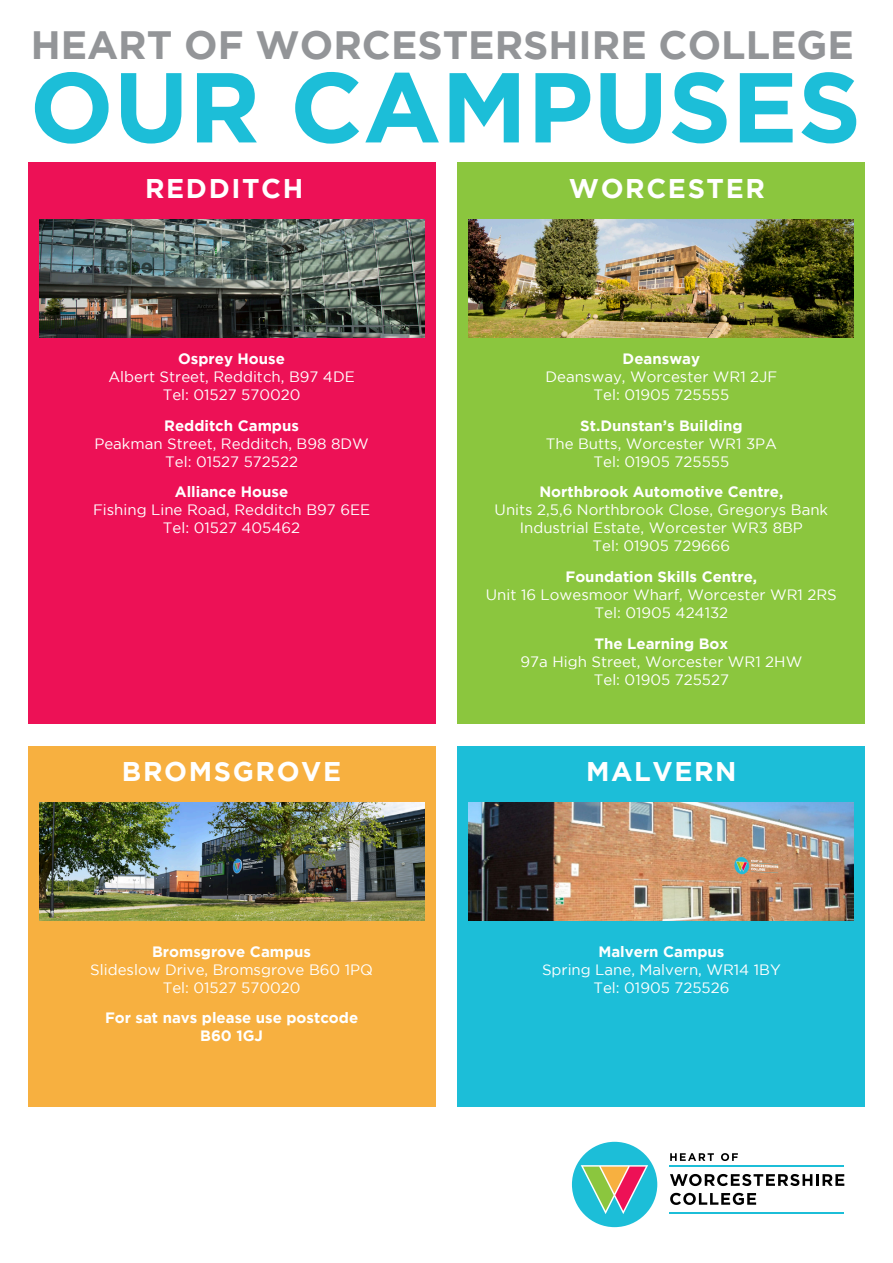
<style>
.page{position:relative;width:893px;height:1263px;background:#fff}
.page>*{position:absolute;margin:0;border:0;box-sizing:border-box;transform-origin:0 0}
.t1{font:700 99px "Gotham";color:#1cbed8}
.t2{font:700 39.45px "Gotham";color:#939598}
.t3{font:700 27px "Gotham";letter-spacing:.06em;color:#fff}
.t4{font:15px/18px "Gotham";color:#fff;text-align:center}
.t5{font:700 15px/18px "Gotham";color:#fff;text-align:center}
.s1{font-weight:700}
</style>
<div class="page">
<div style="left:457px;top:163px;width:408px;height:561px;background:#8bc63e"></div>
<div style="left:572px;top:1142px;width:85px;height:85px;background:#1cbed8;border-radius:50%"></div>
<svg style="left:581px;top:1165px;width:67px;height:49px"></svg>
<svg style="left:670px;top:1153px;width:44px;height:8px"></svg>
<svg style="left:721px;top:1153px;width:17px;height:8px"></svg>
<svg style="left:670px;top:1174px;width:174px;height:12px"></svg>
<svg style="left:670px;top:1193px;width:86px;height:12px"></svg>
<hr style="left:669px;top:1165px;width:175px;height:2px;background:#1cbed8">
<hr style="left:669px;top:1212px;width:175px;height:1px;background:#1cbed8">
<div style="left:28px;top:746px;width:407px;height:361px;background:#f7b040"></div>
<div style="left:28px;top:163px;width:407px;height:561px;background:#ed1156"></div>
<div style="left:457px;top:746px;width:408px;height:361px;background:#1cbed8"></div>
<img style="left:39px;top:219px;width:385px;height:118px">
<img style="left:39px;top:803px;width:385px;height:118px">
<img style="left:469px;top:219px;width:385px;height:118px">
<img style="left:469px;top:803px;width:385px;height:118px">
<p class="t2" style="left:31px;top:22px;width:825px">HEART OF WORCESTERSHIRE COLLEGE</p>
<p class="t1" style="left:30px;top:50px;width:833px">OUR CAMPUSES</p>
<p class="t3" style="left:145px;top:173px;width:160px">REDDITCH</p>
<p class="t3" style="left:569px;top:173px;width:198px">WORCESTER</p>
<p class="t4" style="left:108px;top:349px;width:248px"><span class="s1">Osprey House<br></span>Albert Street, Redditch, B97 4DE<br>Tel: 01527 570020</p>
<p class="t4" style="left:94px;top:416px;width:276px"><span class="s1">Redditch Campus<br></span>Peakman Street, Redditch, B98 8DW<br>Tel: 01527 572522</p>
<p class="t4" style="left:93px;top:483px;width:279px"><span class="s1">Alliance House<br></span>Fishing Line Road, Redditch B97 6EE<br>Tel: 01527 405462</p>
<p class="t4" style="left:545px;top:349px;width:233px"><span class="s1">Deansway<br></span>Deansway, Worcester WR1 2JF<br>Tel: 01905 725555</p>
<p class="t4" style="left:546px;top:416px;width:233px"><span class="s1">St.Dunstan’s Building<br></span>The Butts, Worcester WR1 3PA<br>Tel: 01905 725555</p>
<p class="t4" style="left:495px;top:483px;width:335px"><span class="s1">Northbrook Automotive Centre,<br></span>Units 2,5,6 Northbrook Close, Gregorys Bank Industrial Estate, Worcester WR3 8BP<br>Tel: 01905 729666</p>
<p class="t4" style="left:486px;top:568px;width:352px"><span class="s1">Foundation Skills Centre,<br></span>Unit 16 Lowesmoor Wharf, Worcester WR1 2RS<br>Tel: 01905 424132</p>
<p class="t4" style="left:520px;top:634px;width:283px"><span class="s1">The Learning Box<br></span>97a High Street, Worcester WR1 2HW<br>Tel: 01905 725527</p>
<p class="t3" style="left:122px;top:756px;width:221px">BROMSGROVE</p>
<p class="t3" style="left:586px;top:756px;width:152px">MALVERN</p>
<p class="t4" style="left:90px;top:942px;width:284px"><span class="s1">Bromsgrove Campus<br></span>Slideslow Drive, Bromsgrove B60 1PQ<br>Tel: 01527 570020</p>
<p class="t5" style="left:105px;top:1009px;width:255px">For sat navs please use postcode<br>B60 1GJ</p>
<p class="t4" style="left:542px;top:942px;width:240px"><span class="s1">Malvern Campus<br></span>Spring Lane, Malvern, WR14 1BY<br>Tel: 01905 725526</p>
</div>
